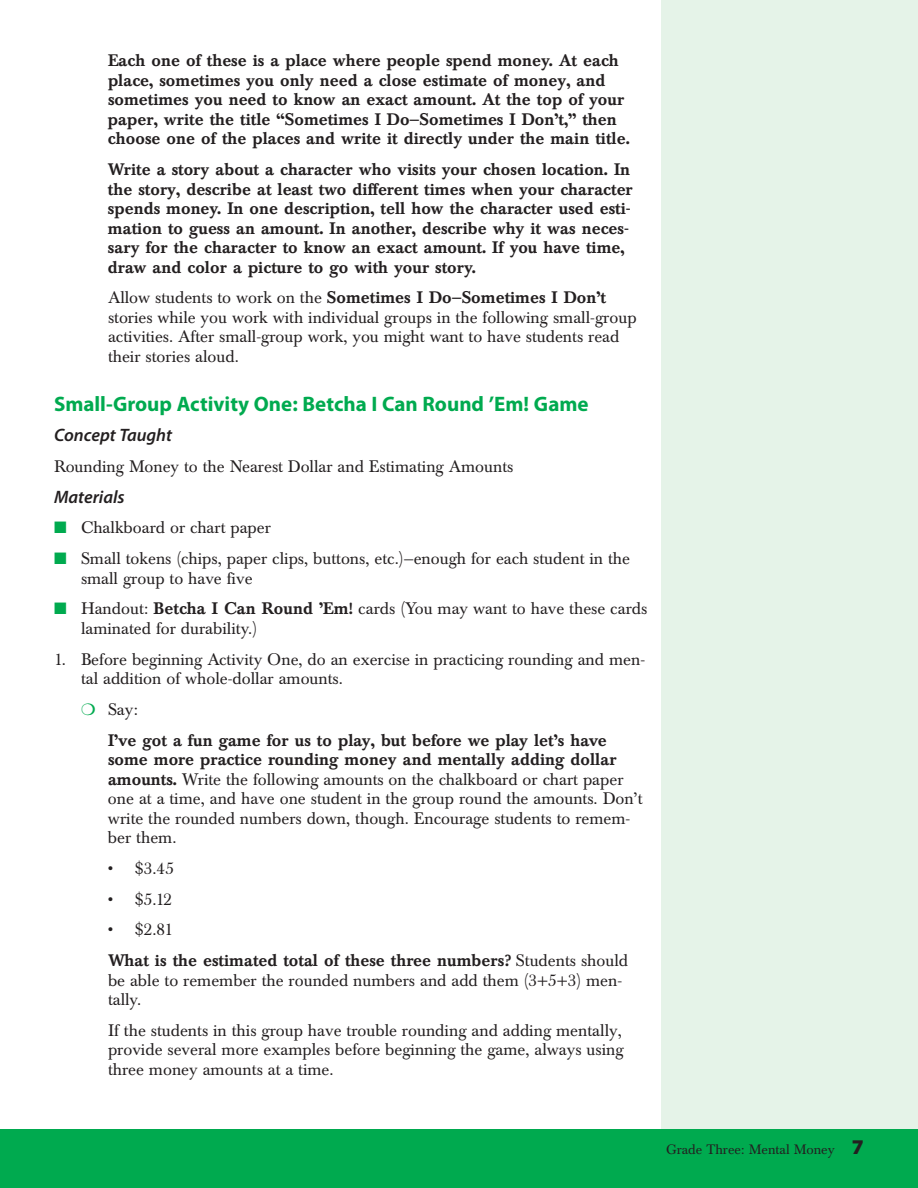
<style>
.page{position:relative;width:918px;height:1188px;background:#fff}
.page>*{position:absolute;margin:0;border:0;box-sizing:border-box;transform-origin:0 0}
.t1{font:700 21px "Myriad Pro";color:#00aa4f}
.t2{font:italic 600 18px "Myriad Pro";color:#231f20}
.t3{font:16.5px/19.5px "Baskerville BE";color:#231f20}
.t4{font:500 16.5px/19.5px "Baskerville BE";color:#231f20}
.t5{font:13.5px "Baskerville BE";color:#231f20}
.s1{font-weight:500}
.s2{color:#00aa4f}
.s3{font-weight:400}
.s4{font-family:"Myriad Pro";font-weight:900;font-size:21px}
</style>
<div class="page">
<div style="left:662px;top:0;width:256px;height:1188px;background:#e5f3e8"></div>
<div style="left:0;top:1130px;width:918px;height:58px;background:#00aa4f"></div>
<p class="t4" style="left:108px;top:53px;width:523px">Each one of these is a place where people spend money. At each place, sometimes you only need a close estimate of money, and sometimes you need to know an exact amount. At the top of your paper, write the title “Sometimes I Do—Sometimes I Don’t,” then choose one of the places and write it directly under the main title.</p>
<p class="t4" style="left:108px;top:162px;width:526px">Write a story about a character who visits your chosen location. In the story, describe at least two different times when your character spends money. In one description, tell how the character used esti&shy;mation to guess an amount. In another, describe why it was neces&shy;sary for the character to know an exact amount. If you have time, draw and color a picture to go with your story.</p>
<p class="t3" style="left:108px;top:290px;width:530px">Allow students to work on the <span class="s1">Sometimes I Do—Sometimes I Don’t </span>stories while you work with individual groups in the following small-group activities. After small-group work, you might want to have students read their stories aloud.</p>
<p class="t1" style="left:54px;top:396px;width:536px">Small-Group Activity One: Betcha I Can Round ’Em! Game</p>
<p class="t2" style="left:54px;top:428px;width:120px">Concept Taught</p>
<p class="t3" style="left:54px;top:458px;width:461px">Rounding Money to the Nearest Dollar and Estimating Amounts</p>
<p class="t2" style="left:54px;top:490px;width:72px">Materials</p>
<p class="t3" style="left:54px;top:520px;width:218px"><span class="s2">■</span> Chalkboard or chart paper</p>
<p class="t3" style="left:81px;top:551px;width:551px;text-indent:-27px"><span class="s2">■</span> Small tokens (chips, paper clips, buttons, etc.)—enough for each student in the small group to have five</p>
<p class="t3" style="left:81px;top:601px;width:568px;text-indent:-27px"><span class="s2">■</span> Handout: <span class="s1">Betcha I Can Round ’Em!</span> cards (You may want to have these cards laminated for durability.)</p>
<p class="t3" style="left:81px;top:651px;width:566px;text-indent:-27px">1. Before beginning Activity One, do an exercise in practicing rounding and men&shy;tal addition of whole-dollar amounts.</p>
<p class="t4" style="left:108px;top:696px;width:500px;line-height:30.8px;text-indent:-27px"><span class="s2">❍</span> <span class="s3">Say:<br></span>I’ve got a fun game for us to play, but before we play let’s have</p>
<p class="t3" style="left:108px;top:752px;width:536px"><span class="s1">some more practice rounding money and mentally adding dollar amounts.</span> Write the following amounts on the chalkboard or chart paper one at a time, and have one student in the group round the amounts. Don’t write the rounded numbers down, though. Encourage students to remem&shy;ber them.</p>
<p class="t3" style="left:108px;top:860px;width:68px">• $3.45</p>
<p class="t3" style="left:108px;top:891px;width:66px">• $5.12</p>
<p class="t4" style="left:108px;top:916px;width:522px;line-height:30.8px"><span class="s3">• $2.81<br></span>What is the estimated total of these three numbers? <span class="s3">Students should</span></p>
<p class="t3" style="left:108px;top:972px;width:516px">be able to remember the rounded numbers and add them (3+5+3) men&shy;tally.</p>
<p class="t3" style="left:108px;top:1022px;width:517px;text-align:justify">If the students in this group have trouble rounding and adding mentally, provide several more examples before beginning the game, always using three money amounts at a time.</p>
<p class="t5" style="left:666px;top:1144px;width:199px">Grade Three: Mental Money <span class="s4">7</span></p>
</div>
